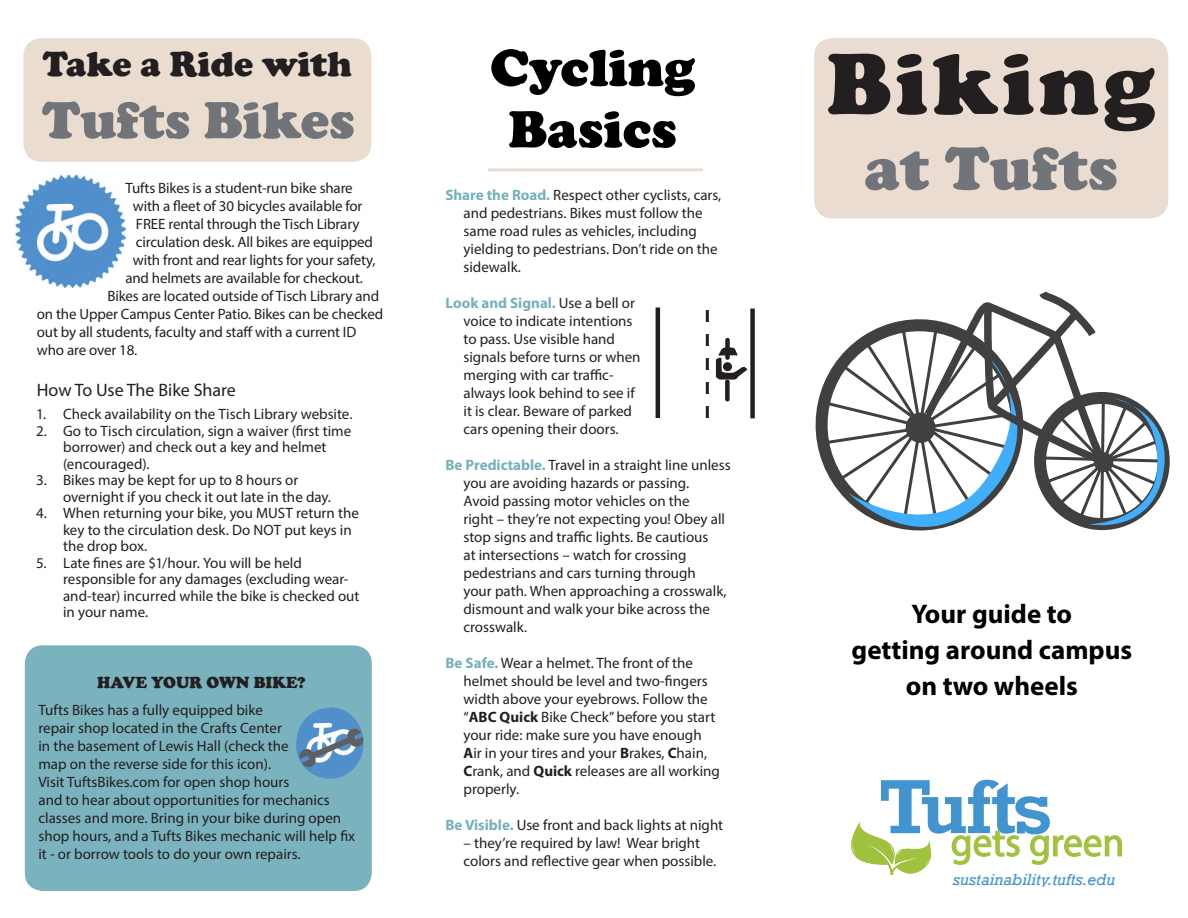
<style>
.page{position:relative;width:1188px;height:918px;background:#fff}
.page>*{position:absolute;margin:0;border:0;box-sizing:border-box;transform-origin:0 0}
.t1{font:900 90px "Cooper";letter-spacing:.05em;color:#231f20}
.t2{font:900 63px "Cooper";color:#717478}
.t3{font:900 54px "Cooper";color:#000}
.t4{font:900 54px "Cooper";color:#717478}
.t5{font:40.65px "Myriad Pro";color:#a1c23e;scale:.96 1}
.t6{font:900 36px "Cooper";color:#231f20}
.t7{font:700 27px/36px "Myriad Pro";color:#000;text-align:center}
.t8{font:18px "Myriad Pro";color:#231f20}
.t9{font:italic 16.5px "Rockwell";color:#4194d0}
.t10{font:900 16.5px "Cooper";color:#231f20}
.t11{font:15px/18px "Myriad Pro";color:#231f20}
.s1{font-weight:700;color:#75b0bb}
.s2{font-weight:700}
</style>
<div class="page">
<div style="left:23px;top:38px;width:348px;height:124px;background:#eaddd0;border-radius:18px"></div>
<div style="left:814px;top:38px;width:354px;height:180px;background:#eadcd0;border-radius:18px"></div>
<svg style="left:819px;top:291px;width:351px;height:240px"></svg>
<div style="left:25px;top:645px;width:347px;height:246px;background:#7ab2bd;border-radius:18px"></div>
<hr style="left:488px;top:168px;width:215px;height:3px;background:#eaddd0">
<svg style="left:851px;top:780px;width:272px;height:95px"></svg>
<hr style="left:656px;top:307px;width:4px;height:111px;background:#231f20">
<div style="left:750px;top:309px;width:5px;height:109px;background:#231f20"></div>
<svg style="left:706px;top:310px;width:3px;height:108px"></svg>
<div style="left:725px;top:380px;width:5px;height:22px;border:2px solid #231f20;border-radius:2px"></div>
<div style="left:725px;top:338px;width:5px;height:22px;border:2px solid #231f20;border-radius:2px"></div>
<svg style="left:715px;top:345px;width:33px;height:35px"></svg>
<img style="left:15px;top:174px;width:112px;height:114px">
<svg style="left:296px;top:707px;width:68px;height:72px"></svg>
<p class="t6" style="left:43px;top:43px;width:310px">Take a Ride with</p>
<p class="t3" style="left:490px;top:36px;width:207px">Cycling</p>
<p class="t4" style="left:42px;top:89px;width:314px">Tufts Bikes</p>
<p class="t3" style="left:508px;top:98px;width:170px">Basics</p>
<p class="t11" style="left:125px;top:178px;width:229px">Tufts Bikes is a student-run bike share</p>
<p class="t11" style="left:133px;top:196px;width:231px">with a fleet of 30 bicycles available for</p>
<p class="t11" style="left:136px;top:214px;width:225px">FREE rental through the Tisch Library</p>
<p class="t11" style="left:136px;top:232px;width:239px">circulation desk. All bikes are equipped</p>
<p class="t11" style="left:133px;top:250px;width:244px">with front and rear lights for your safety,</p>
<p class="t11" style="left:125px;top:268px;width:239px">and helmets are available for checkout.</p>
<p class="t11" style="left:107px;top:286px;width:273px">Bikes are located outside of Tisch Library and</p>
<p class="t11" style="left:37px;top:304px;width:348px">on the Upper Campus Center Patio. Bikes can be checked</p>
<p class="t11" style="left:37px;top:322px;width:321px">out by all students, faculty and staff with a current ID</p>
<p class="t11" style="left:37px;top:340px;width:102px">who are over 18.</p>
<p class="t8" style="left:37px;top:379px;width:201px">How To Use The Bike Share</p>
<p class="t11" style="left:36px;top:405px;width:318px">1. Check availability on the Tisch Library website.</p>
<p class="t11" style="left:63px;top:422px;width:290px;line-height:16.5px;text-indent:-27px">2. Go to Tisch circulation, sign a waiver (first time borrower) and check out a key and helmet (encouraged).</p>
<p class="t11" style="left:63px;top:472px;width:269px;line-height:16.5px;text-indent:-27px">3. Bikes may be kept for up to 8 hours or overnight if you check it out late in the day.</p>
<p class="t11" style="left:63px;top:505px;width:297px;line-height:16.5px;text-indent:-27px">4. When returning your bike, you MUST return the key to the circulation desk. Do NOT put keys in the drop box.</p>
<p class="t11" style="left:63px;top:554px;width:298px;line-height:16.5px;text-indent:-27px">5. Late fines are $1/hour. You will be held responsible for any damages (excluding wear&shy;and-tear) incurred while the bike is checked out in your name.</p>
<p class="t10" style="left:97px;top:672px;width:210px">HAVE YOUR OWN BIKE?</p>
<p class="t11" style="left:38px;top:700px;width:318px">Tufts Bikes has a fully equipped bike<br>repair shop located in the Crafts Center<br>in the basement of Lewis Hall (check the<br>map on the reverse side for this icon).<br>Visit TuftsBikes.com for open shop hours<br>and to hear about opportunities for mechanics classes and more. Bring in your bike during open shop hours, and a Tufts Bikes mechanic will help fix it - or borrow tools to do your own repairs.</p>
<p class="t11" style="left:464px;top:186px;width:259px;text-indent:-18px"><span class="s1">Share the Road.</span> Respect other cyclists, cars, and pedestrians. Bikes must follow the same road rules as vehicles, including yielding to pedestrians. Don’t ride on the sidewalk.</p>
<p class="t11" style="left:464px;top:294px;width:179px;text-indent:-18px"><span class="s1">Look and Signal.</span> Use a bell or voice to indicate intentions to pass. Use visible hand signals before turns or when merging with car traffic&shy;always look behind to see if it is clear. Beware of parked cars opening their doors.</p>
<p class="t11" style="left:464px;top:456px;width:269px;text-indent:-18px"><span class="s1">Be Predictable.</span> Travel in a straight line unless you are avoiding hazards or passing.<br>Avoid passing motor vehicles on the<br>right – they’re not expecting you! Obey all stop signs and traffic lights. Be cautious<br>at intersections – watch for crossing pedestrians and cars turning through<br>your path. When approaching a crosswalk, dismount and walk your bike across the crosswalk.</p>
<p class="t11" style="left:464px;top:654px;width:258px;text-indent:-18px"><span class="s1">Be Safe.</span> Wear a helmet. The front of the helmet should be level and two-fingers width above your eyebrows. Follow the “<span class="s2">ABC Quick</span> Bike Check” before you start your ride: make sure you have enough <span class="s2">A</span>ir in your tires and your <span class="s2">B</span>rakes, <span class="s2">C</span>hain, <span class="s2">C</span>rank, and <span class="s2">Quick</span> releases are all working properly.</p>
<p class="t11" style="left:446px;top:816px;width:279px"><span class="s1">Be Visible.</span> Use front and back lights at night</p>
<p class="t11" style="left:464px;top:834px;width:254px">– they’re required by law! Wear bright colors and reflective gear when possible.</p>
<p class="t1" style="left:827px;top:31px;width:330px">Biking</p>
<p class="t2" style="left:864px;top:132px;width:255px">at Tufts</p>
<p class="t7" style="left:852px;top:595px;width:282px">Your guide to<br>getting around campus on two wheels</p>
<p class="t5" style="left:951px;top:817px;width:182px">gets green</p>
<p class="t9" style="left:953px;top:870px;width:164px">sustainability.tufts.edu</p>
</div>
